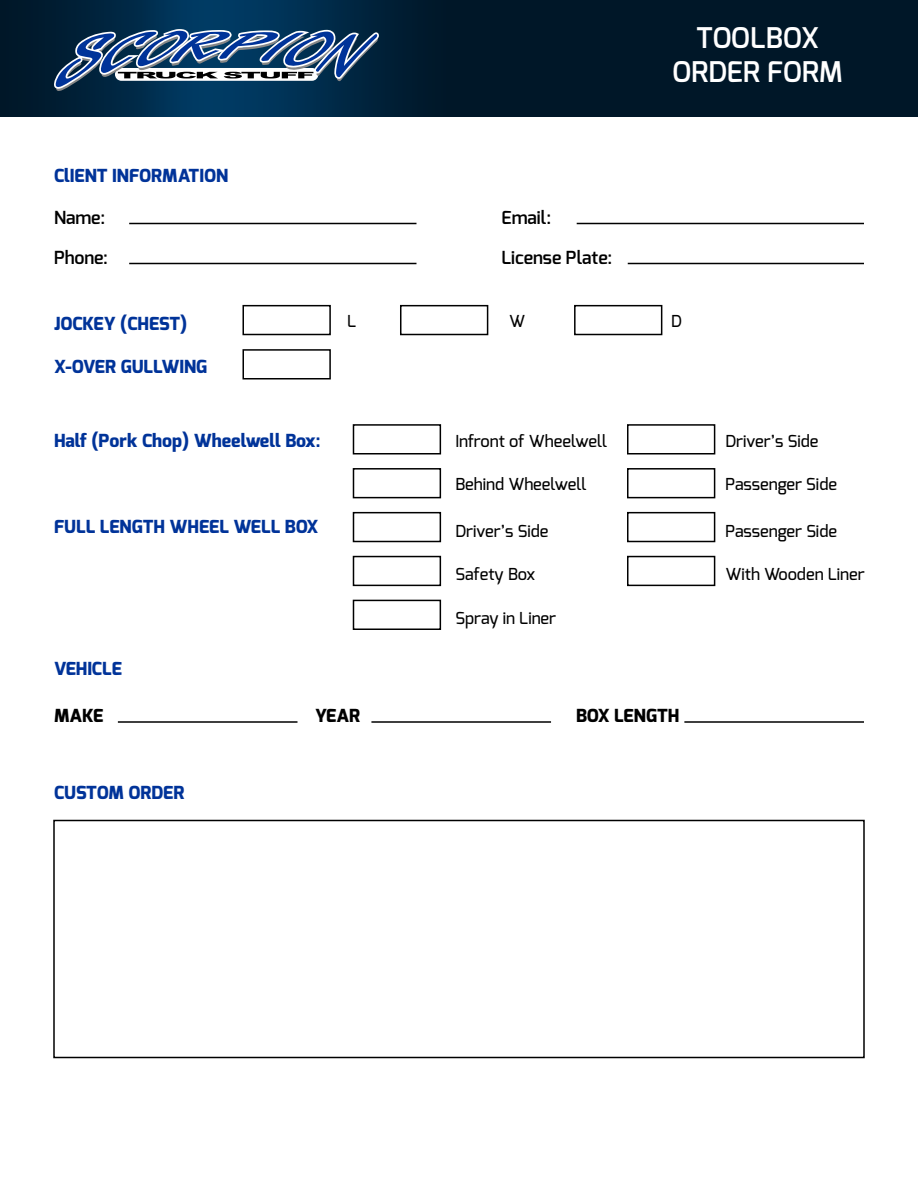
<style>
.page{position:relative;width:918px;height:1188px;background:#fff}
.page>*{position:absolute;margin:0;border:0;box-sizing:border-box;transform-origin:0 0}
.t1{font:600 28.5px/34.2px "Exo";color:#fff;text-align:center}
.t2{font:800 18px "Exo";color:#039}
.t3{font:600 18px "Exo";color:#000}
.t4{font:800 18px "Exo";color:#000}
.t5{font:500 16.5px "Exo";color:#000}
</style>
<div class="page">
<img style="left:0;top:0;width:918px;height:117px">
<svg style="left:53px;top:29px;width:326px;height:63px;background:#446285"></svg>
<div style="left:242px;top:305px;width:89px;height:30px;border:2px solid #000"></div>
<div style="left:242px;top:349px;width:89px;height:31px;border:2px solid #000"></div>
<div style="left:353px;top:424px;width:88px;height:30px;border:2px solid #000"></div>
<div style="left:627px;top:424px;width:88px;height:30px;border:2px solid #000"></div>
<div style="left:353px;top:468px;width:88px;height:30px;border:2px solid #000"></div>
<div style="left:627px;top:468px;width:88px;height:30px;border:2px solid #000"></div>
<div style="left:353px;top:512px;width:88px;height:30px;border:2px solid #000"></div>
<div style="left:627px;top:512px;width:88px;height:30px;border:2px solid #000"></div>
<div style="left:353px;top:556px;width:88px;height:30px;border:2px solid #000"></div>
<div style="left:627px;top:556px;width:88px;height:30px;border:2px solid #000"></div>
<div style="left:353px;top:600px;width:88px;height:30px;border:2px solid #000"></div>
<div style="left:400px;top:305px;width:88px;height:30px;border:2px solid #000"></div>
<div style="left:574px;top:305px;width:88px;height:30px;border:2px solid #000"></div>
<hr style="left:129px;top:223px;width:287px;height:1px;background:#000">
<hr style="left:577px;top:223px;width:287px;height:1px;background:#000">
<hr style="left:129px;top:263px;width:287px;height:1px;background:#000">
<hr style="left:628px;top:263px;width:236px;height:1px;background:#000">
<div style="left:53px;top:820px;width:812px;height:238px;border:2px solid #000"></div>
<hr style="left:118px;top:721px;width:180px;height:2px;background:#000">
<hr style="left:371px;top:721px;width:180px;height:2px;background:#000">
<hr style="left:684px;top:721px;width:180px;height:2px;background:#000">
<p class="t2" style="left:54px;top:164px;width:176px">ClIENT INFORMATION</p>
<p class="t3" style="left:54px;top:205px;width:53px">Name:</p>
<p class="t3" style="left:502px;top:205px;width:51px">Email:</p>
<p class="t3" style="left:54px;top:245px;width:56px">Phone:</p>
<p class="t3" style="left:502px;top:245px;width:112px">License Plate:</p>
<h1 class="t1" style="left:672px;top:20px;width:172px">TOOLBOX<br>ORDER FORM</h1>
<p class="t2" style="left:54px;top:312px;width:135px">JOCKEY (CHEST)</p>
<p class="t2" style="left:54px;top:355px;width:155px">X-OVER GULLWING</p>
<p class="t2" style="left:54px;top:429px;width:268px">Half (Pork Chop) Wheelwell Box:</p>
<p class="t2" style="left:54px;top:515px;width:266px">FULL LENGTH WHEEL WELL BOX</p>
<p class="t5" style="left:347px;top:310px;width:11px">L</p>
<p class="t5" style="left:509px;top:310px;width:18px">W</p>
<p class="t5" style="left:671px;top:310px;width:12px">D</p>
<p class="t5" style="left:455px;top:430px;width:153px">Infront of Wheelwell</p>
<p class="t5" style="left:725px;top:430px;width:95px">Driver’s Side</p>
<p class="t5" style="left:455px;top:474px;width:133px">Behind Wheelwell</p>
<p class="t5" style="left:725px;top:474px;width:113px">Passenger Side</p>
<p class="t5" style="left:455px;top:520px;width:95px">Driver’s Side</p>
<p class="t5" style="left:725px;top:520px;width:113px">Passenger Side</p>
<p class="t5" style="left:455px;top:564px;width:81px">Safety Box</p>
<p class="t5" style="left:725px;top:564px;width:141px">With Wooden Liner</p>
<p class="t5" style="left:455px;top:607px;width:102px">Spray in Liner</p>
<p class="t2" style="left:54px;top:657px;width:70px">VEHICLE</p>
<p class="t4" style="left:54px;top:704px;width:51px">MAKE</p>
<p class="t4" style="left:315px;top:704px;width:47px">YEAR</p>
<p class="t4" style="left:576px;top:704px;width:105px">BOX LENGTH</p>
<p class="t2" style="left:54px;top:781px;width:132px">CUSTOM ORDER</p>
</div>
